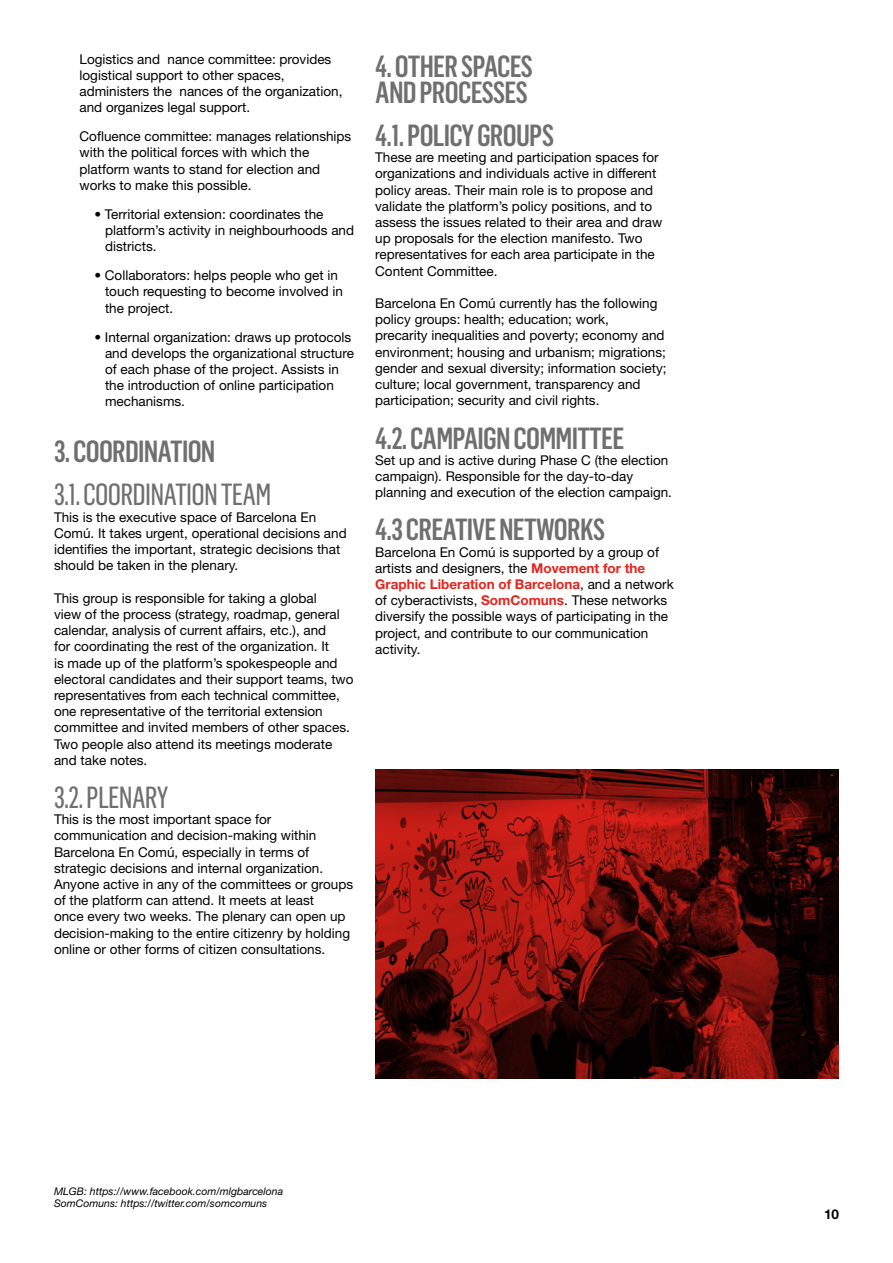
<style>
.page{position:relative;width:893px;height:1263px;background:#fff}
.page>*{position:absolute;margin:0;border:0;box-sizing:border-box;transform-origin:0 0}
.t1{font:500 30px/25.5px "Flama Condensed";letter-spacing:-.025em;color:#706f6f}
.t2{font:30px "Flama Condensed Basic";letter-spacing:-.025em;color:#706f6f}
.t3{font:13.5px/16.2px "Helvetica Neue LT Std";color:#000}
.t4{font:700 13.5px "Helvetica Neue LT Std";color:#000}
.t5{font:italic 10.5px/12.6px "Helvetica Neue LT Std";color:#000}
.s1{font-weight:700;color:#e5231b}
</style>
<div class="page">
<img style="left:375px;top:769px;width:464px;height:309px">
<p class="t3" style="left:80px;top:51px;width:264px">Logistics and nance committee: provides logistical support to other spaces, administers the nances of the organization, and organizes legal support.</p>
<p class="t3" style="left:80px;top:128px;width:273px">Cofluence committee: manages relationships with the political forces with which the platform wants to stand for election and works to make this possible.</p>
<p class="t3" style="left:105px;top:206px;width:251px;text-indent:-11px">• Territorial extension: coordinates the platform’s activity in neighbourhoods and districts.</p>
<p class="t3" style="left:105px;top:267px;width:240px;text-indent:-11px">• Collaborators: helps people who get in touch requesting to become involved in the project.</p>
<p class="t3" style="left:105px;top:328px;width:250px;text-indent:-11px">• Internal organization: draws up protocols and develops the organizational structure of each phase of the project. Assists in the introduction of online participation mechanisms.</p>
<h1 class="t1" style="left:54px;top:438px;width:163px">3. COORDINATION</h1>
<h1 class="t2" style="left:54px;top:476px;width:219px">3.1. COORDINATION TEAM</h1>
<p class="t3" style="left:54px;top:509px;width:294px">This is the executive space of Barcelona En Comú. It takes urgent, operational decisions and identifies the important, strategic decisions that should be taken in the plenary.</p>
<p class="t3" style="left:54px;top:590px;width:301px">This group is responsible for taking a global<br>view of the process (strategy, roadmap, general calendar, analysis of current affairs, etc.), and<br>for coordinating the rest of the organization. It<br>is made up of the platform’s spokespeople and electoral candidates and their support teams, two representatives from each technical committee, one representative of the territorial extension committee and invited members of other spaces.<br>Two people also attend its meetings moderate and take notes.</p>
<h1 class="t2" style="left:54px;top:778px;width:116px">3.2. PLENARY</h1>
<p class="t3" style="left:54px;top:811px;width:301px">This is the most important space for communication and decision-making within Barcelona En Comú, especially in terms of strategic decisions and internal organization.<br>Anyone active in any of the committees or groups of the platform can attend. It meets at least<br>once every two weeks. The plenary can open up decision-making to the entire citizenry by holding online or other forms of citizen consultations.</p>
<h1 class="t1" style="left:375px;top:53px;width:159px">4. OTHER SPACES<br>AND PROCESSES</h1>
<h1 class="t1" style="left:375px;top:122px;width:180px">4.1. POLICY GROUPS</h1>
<p class="t3" style="left:375px;top:149px;width:289px">These are meeting and participation spaces for organizations and individuals active in different policy areas. Their main role is to propose and validate the platform’s policy positions, and to assess the issues related to their area and draw up proposals for the election manifesto. Two representatives for each area participate in the Content Committee.</p>
<p class="t3" style="left:375px;top:295px;width:293px">Barcelona En Comú currently has the following policy groups: health; education; work,<br>precarity inequalities and poverty; economy and environment; housing and urbanism; migrations; gender and sexual diversity; information society; culture; local government, transparency and participation; security and civil rights.</p>
<h1 class="t1" style="left:375px;top:424px;width:251px">4.2. CAMPAIGN COMMITTEE</h1>
<p class="t3" style="left:375px;top:452px;width:298px">Set up and is active during Phase C (the election campaign). Responsible for the day-to-day planning and execution of the election campaign.</p>
<h1 class="t1" style="left:375px;top:516px;width:232px">4.3 CREATIVE NETWORKS</h1>
<p class="t3" style="left:375px;top:543px;width:300px">Barcelona En Comú is supported by a group of artists and designers, the <span class="s1">Movement for the Graphic Liberation of Barcelona</span>, and a network of cyberactivists, <span class="s1">SomComuns</span>. These networks diversify the possible ways of participating in the project, and contribute to our communication activity.</p>
<p class="t5" style="left:54px;top:1185px;width:231px">MLGB: https://www.facebook.com/mlgbarcelona<br>SomComuns: https://twitter.com/somcomuns</p>
<p class="t4" style="left:824px;top:1205px;width:17px">10</p>
</div>
